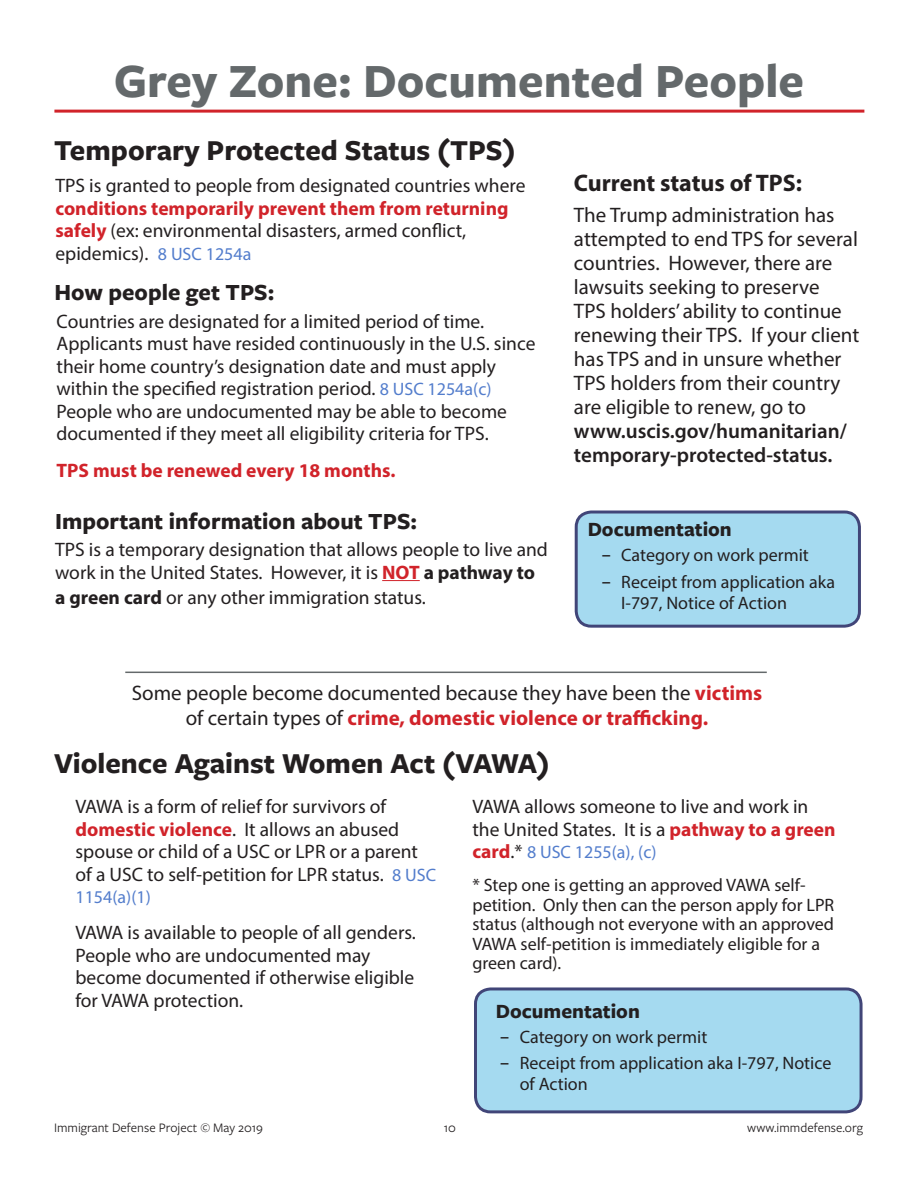
<style>
.page{position:relative;width:918px;height:1188px;background:#fff}
.page>*{position:absolute;margin:0;border:0;box-sizing:border-box;transform-origin:0 0}
.t1{font:700 49.5px "Freight Sans Pro";color:#64696b}
.t2{font:700 30px "Freight Sans Pro";color:#231f20}
.t3{font:700 24px "Freight Sans Pro";color:#231f20}
.Paragraph_Style_1{font:700 24px "Myriad Pro";color:#231f20}
.Paragraph_Style_1-2{font:21px/24px "Myriad Pro";color:#231f20;text-align:center}
.Documentation{font:700 21px "Freight Sans Pro";color:#231f20}
.t4{font:19.5px/22.5px "Myriad Pro";color:#231f20}
.t5{font:700 19.5px "Myriad Pro";color:#d1232a}
.t6{font:18px/19.5px "Myriad Pro";color:#231f20}
.t7{font:18px "Myriad Pro";color:#537dcc}
.t8{font:13.5px "Freight Sans Pro";color:#231f20}
.s1{font-weight:700;color:#d1232a}
.s2{font-size:18px;color:#537dcc}
.s3{font-weight:700}
.s4{font-weight:600}
.s5{font-family:"Lucida Grande"}
.s6{font-weight:700;font-size:19.5px;color:#d1232a}
.s7{font-size:19.5px;color:#231f20}
</style>
<div class="page">
<div style="left:576px;top:512px;width:283px;height:114px;background:#a5daf0;border-radius:15px"></div>
<div style="left:575px;top:511px;width:286px;height:117px;border:3px solid #02084c;border-radius:15px"></div>
<hr style="left:382px;top:580px;width:38px;height:1px;background:#d1232a">
<hr style="left:125px;top:672px;width:642px;height:1px;background:#64696b">
<div style="left:475px;top:989px;width:386px;height:123px;background:#a5daf0;border-radius:15px"></div>
<div style="left:474px;top:987px;width:389px;height:126px;border:3px solid #02084c;border-radius:15px"></div>
<hr style="left:54px;top:110px;width:810px;height:3px;background:#d1232a">
<p class="t1" style="left:114px;top:47px;width:692px">Grey Zone: Documented People</p>
<p class="t2" style="left:54px;top:130px;width:463px">Temporary Protected Status (TPS)</p>
<p class="t4" style="left:55px;top:174px;width:472px">TPS is granted to people from designated countries where <span class="s1">conditions temporarily prevent them from returning safely</span> (ex: environmental disasters, armed conflict, epidemics). <span class="s2">8 USC 1254a</span></p>
<p class="t3" style="left:54px;top:276px;width:222px">How people get TPS:</p>
<p class="t4" style="left:57px;top:310px;width:480px">Countries are designated for a limited period of time.<br>Applicants must have resided continuously in the U.S. since their home country’s designation date and must apply within the specified registration period. <span class="s2">8 USC 1254a(c)<br></span>People who are undocumented may be able to become documented if they meet all eligibility criteria for TPS.</p>
<p class="t5" style="left:57px;top:458px;width:340px">TPS must be renewed every 18 months.</p>
<p class="t3" style="left:55px;top:505px;width:364px">Important information about TPS:</p>
<p class="t4" style="left:55px;top:538px;width:494px">TPS is a temporary designation that allows people to live and work in the United States. However, it is <span class="s1">NOT</span> <span class="s3">a pathway to</span></p>
<p class="t4" style="left:55px;top:586px;width:372px"><span class="s3">a green card</span> or any other immigration status.</p>
<p class="Paragraph_Style_1" style="left:574px;top:168px;width:230px">Current status of TPS:</p>
<p class="Paragraph_Style_1-2" style="left:574px;top:203px;width:287px;text-align:left">The Trump administration has attempted to end TPS for several countries. However, there are lawsuits seeking to preserve<br>TPS holders’ ability to continue renewing their TPS. If your client has TPS and in unsure whether<br>TPS holders from their country are eligible to renew, go to <span class="s4">www.uscis.gov/humanitarian/ temporary-protected-status.</span></p>
<p class="Documentation" style="left:588px;top:515px;width:146px">Documentation</p>
<p class="t6" style="left:601px;top:545px;width:209px"><span class="s5">-</span> Category on work permit</p>
<p class="t6" style="left:621px;top:571px;width:215px;line-height:21px;text-indent:-20px"><span class="s5">-</span> Receipt from application aka<br>I-797, Notice of Action</p>
<p class="Paragraph_Style_1-2" style="left:132px;top:680px;width:632px;line-height:25.2px">Some people become documented because they have been the <span class="s1">victims </span>of certain types of <span class="s1">crime, domestic violence or trafficking.</span></p>
<p class="t2" style="left:54px;top:743px;width:497px">Violence Against Women Act (VAWA)</p>
<p class="t4" style="left:76px;top:795px;width:362px">VAWA is a form of relief for survivors of <span class="s1">domestic violence</span>. It allows an abused spouse or child of a USC or LPR or a parent of a USC to self-petition for LPR status. <span class="s2">8 USC</span></p>
<p class="t7" style="left:76px;top:886px;width:77px">1154(a)(1)</p>
<p class="t4" style="left:76px;top:921px;width:342px">VAWA is available to people of all genders.<br>People who are undocumented may become documented if otherwise eligible for VAWA protection.</p>
<p class="t4" style="left:472px;top:795px;width:365px">VAWA allows someone to live and work in the United States. It is a <span class="s1">pathway to a green</span></p>
<p class="t7" style="left:472px;top:841px;width:186px"><span class="s6">card</span><span class="s7">.*</span> 8 USC 1255(a), (c)</p>
<p class="t6" style="left:472px;top:875px;width:363px">* Step one is getting an approved VAWA self&shy;petition. Only then can the person apply for LPR status (although not everyone with an approved VAWA self-petition is immediately eligible for a green card).</p>
<p class="Documentation" style="left:496px;top:997px;width:146px">Documentation</p>
<p class="t6" style="left:500px;top:1027px;width:209px"><span class="s5">-</span> Category on work permit</p>
<p class="t6" style="left:520px;top:1052px;width:313px;line-height:21px;text-indent:-20px"><span class="s5">-</span> Receipt from application aka I-797, Notice of Action</p>
<p class="t8" style="left:54px;top:1119px;width:211px">Immigrant Defense Project © May 2019</p>
<p class="t8" style="left:444px;top:1119px;width:14px">10</p>
<p class="t8" style="left:747px;top:1119px;width:117px">www.immdefense.org</p>
</div>
